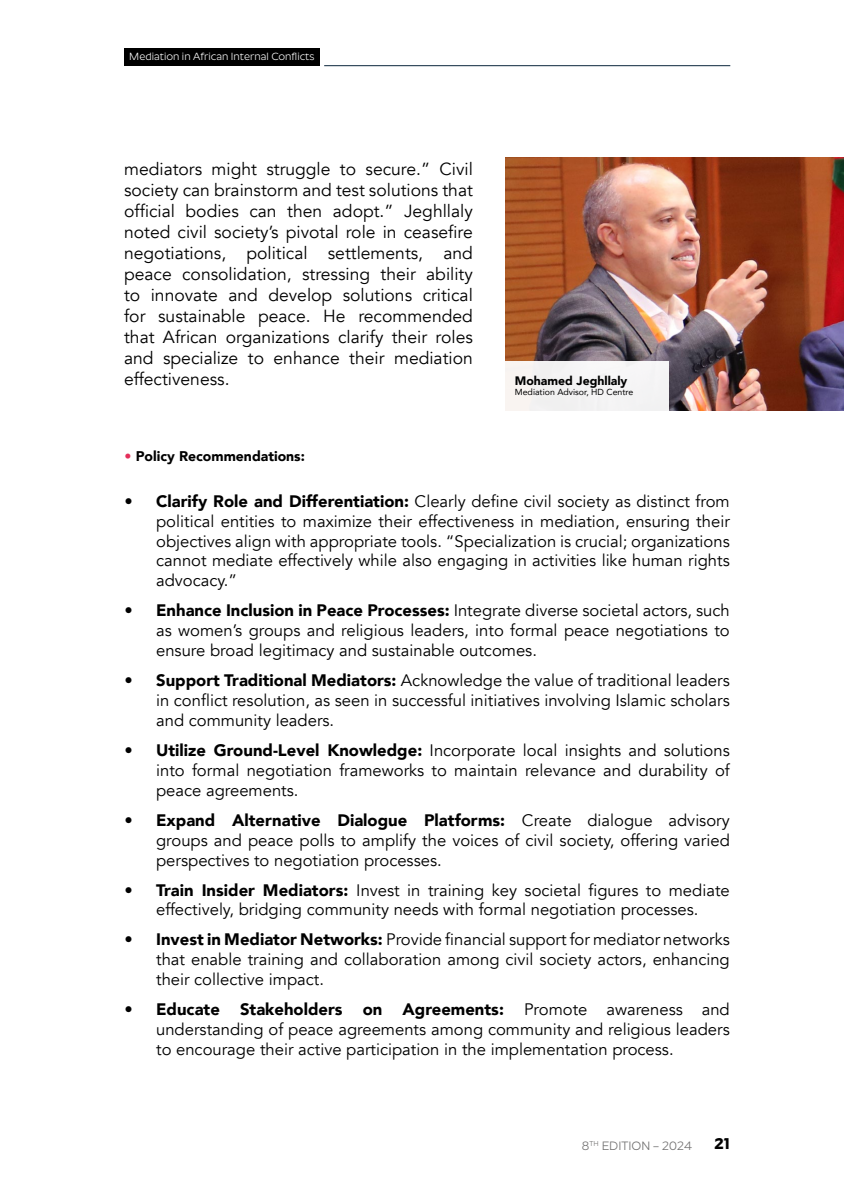
<style>
.page{position:relative;width:844px;height:1191px;background:#fff}
.page>*{position:absolute;margin:0;border:0;box-sizing:border-box;transform-origin:0 0}
.t1{font:17.5px/21px "Avenir";color:#000;text-align:justify}
.t2{font:16.62px/19.9px "Avenir";color:#000;text-align:justify}
.t3{font:700 15.75px "Roundo";color:#000}
.t4{font:900 14px "Avenir";color:#000}
.t5{font:900 12.25px "Avenir";color:#000}
.t6{font:12.25px "Roundo";color:#706f6f}
.t7{font:10.5px "Roundo";color:#fff}
.t8{font:8.75px "Avenir";color:#000}
.s1{color:#e42f5a}
.s2{font-weight:900}
</style>
<div class="page">
<div style="left:124px;top:49px;width:195px;height:17px;background:#000"></div>
<hr style="left:324px;top:65px;width:406px;height:1px;background:#0b263b">
<img style="left:505px;top:157px;width:338px;height:253px">
<div style="left:505px;top:361px;width:163px;height:49px;background:#f4f3f3"></div>
<p class="t7" style="left:129px;top:51px;width:187px">Mediation in African Internal Conflicts</p>
<p class="t1" style="left:124px;top:158px;width:350px">mediators might struggle to secure.” Civil society can brainstorm and test solutions that official bodies can then adopt.” Jeghllaly noted civil society’s pivotal role in ceasefire negotiations, political settlements, and peace consolidation, stressing their ability to innovate and develop solutions critical for sustainable peace. He recommended that African organizations clarify their roles and specialize to enhance their mediation effectiveness.</p>
<p class="t4" style="left:125px;top:444px;width:182px"><span class="s1">•</span> Policy Recommendations:</p>
<p class="t5" style="left:514px;top:370px;width:114px">Mohamed Jeghllaly</p>
<p class="t8" style="left:514px;top:385px;width:120px">Mediation Advisor, HD Centre</p>
<p class="t2" style="left:156px;top:491px;width:575px;text-indent:-32px"><span class="s2">• Clarify Role and Differentiation:</span> Clearly define civil society as distinct from political entities to maximize their effectiveness in mediation, ensuring their objectives align with appropriate tools. “Specialization is crucial; organizations cannot mediate effectively while also engaging in activities like human rights advocacy.”</p>
<p class="t2" style="left:156px;top:601px;width:575px;text-indent:-32px"><span class="s2">• Enhance Inclusion in Peace Processes:</span> Integrate diverse societal actors, such as women’s groups and religious leaders, into formal peace negotiations to ensure broad legitimacy and sustainable outcomes.</p>
<p class="t2" style="left:156px;top:670px;width:575px;text-indent:-32px"><span class="s2">• Support Traditional Mediators:</span> Acknowledge the value of traditional leaders in conflict resolution, as seen in successful initiatives involving Islamic scholars and community leaders.</p>
<p class="t2" style="left:156px;top:740px;width:575px;text-indent:-32px"><span class="s2">• Utilize Ground-Level Knowledge:</span> Incorporate local insights and solutions into formal negotiation frameworks to maintain relevance and durability of peace agreements.</p>
<p class="t2" style="left:156px;top:810px;width:575px;text-indent:-32px"><span class="s2">• Expand Alternative Dialogue Platforms:</span> Create dialogue advisory groups and peace polls to amplify the voices of civil society, offering varied perspectives to negotiation processes.</p>
<p class="t2" style="left:125px;top:880px;width:606px;text-align:center"><span class="s2">• Train Insider Mediators:</span> Invest in training key societal figures to mediate effectively, bridging community needs with formal negotiation processes.</p>
<p class="t2" style="left:156px;top:930px;width:575px;text-indent:-32px"><span class="s2">• Invest in Mediator Networks:</span> Provide financial support for mediator networks that enable training and collaboration among civil society actors, enhancing their collective impact.</p>
<p class="t2" style="left:156px;top:999px;width:575px;text-indent:-32px"><span class="s2">• Educate Stakeholders on Agreements:</span> Promote awareness and understanding of peace agreements among community and religious leaders to encourage their active participation in the implementation process.</p>
<p class="t6" style="left:581px;top:1138px;width:112px">8<sup>TH</sup> EDITION – 2024</p>
<p class="t3" style="left:714px;top:1135px;width:17px">21</p>
</div>
